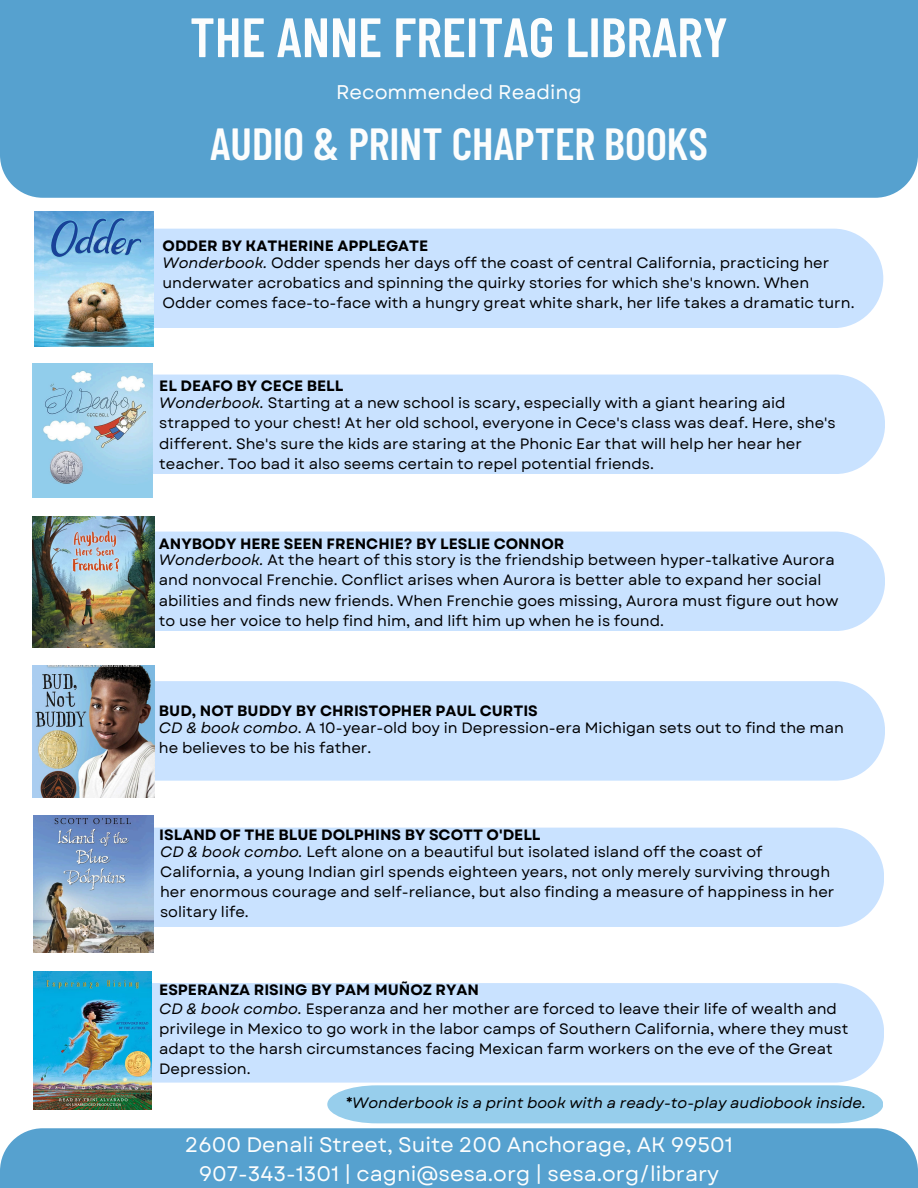
<style>
.page{position:relative;width:918px;height:1188px;background:#fff}
.page>*{position:absolute;margin:0;border:0;box-sizing:border-box;transform-origin:0 0}
.t1{font:600 55.5px "Barlow Condensed";color:#fcfdfd}
.t2{font:600 45px "Barlow Condensed";color:#fcfdfd}
.t3{font:21px/29.2px "Garet";color:#fcfdfd;text-align:center}
.t4{font:19.8px "Garet";color:#fcfdfd}
.t5{font:15px/20.2px "Garet";color:#000}
.t6{font:700 15px "Garet";color:#000}
.t7{font:italic 15px "Garet";color:#000}
.s1{font-style:italic}
</style>
<div class="page">
<div style="left:0;top:1128px;width:918px;height:60px;background:#56a1cf"></div>
<div style="left:0;top:0;width:918px;height:198px;background:#56a1cf"></div>
<div style="left:35px;top:229px;width:848px;height:99px;background:#c9e2ff;border-radius:50px"></div>
<img style="left:35px;top:211px;width:119px;height:135px">
<div style="left:36px;top:375px;width:849px;height:99px;background:#c9e2ff;border-radius:50px"></div>
<img style="left:33px;top:364px;width:119px;height:134px">
<div style="left:36px;top:681px;width:849px;height:100px;background:#c9e2ff;border-radius:50px"></div>
<img style="left:33px;top:666px;width:121px;height:132px">
<div style="left:36px;top:983px;width:848px;height:100px;background:#c9e2ff;border-radius:50px"></div>
<img style="left:34px;top:971px;width:118px;height:139px">
<div style="left:36px;top:532px;width:849px;height:99px;background:#c9e2ff;border-radius:50px"></div>
<img style="left:33px;top:516px;width:121px;height:132px">
<div style="left:36px;top:828px;width:848px;height:99px;background:#c9e2ff;border-radius:50px"></div>
<img style="left:34px;top:815px;width:119px;height:138px">
<div style="left:327px;top:1085px;width:556px;height:38px;background:#97ceec"></div>
<p class="t1" style="left:190px;top:2px;width:540px">THE ANNE FREITAG LIBRARY</p>
<h4 class="t4" style="left:336px;top:78px;width:247px">Recommended Reading</h4>
<p class="t2" style="left:210px;top:115px;width:499px">AUDIO &amp; PRINT CHAPTER BOOKS</p>
<h2 class="t6" style="left:163px;top:234px;width:267px">ODDER BY KATHERINE APPLEGATE</h2>
<h3 class="t5" style="left:163px;top:252px;width:693px"><span class="s1">Wonderbook.</span> Odder spends her days off the coast of central California, practicing her underwater acrobatics and spinning the quirky stories for which she's known. When<br>Odder comes face-to-face with a hungry great white shark, her life takes a dramatic turn.</h3>
<p class="t6" style="left:159px;top:375px;width:186px">EL DEAFO BY CECE BELL</p>
<h4 class="t5" style="left:159px;top:393px;width:678px"><span class="s1">Wonderbook.</span> Starting at a new school is scary, especially with a giant hearing aid strapped to your chest! At her old school, everyone in Cece's class was deaf. Here, she's different. She's sure the kids are staring at the Phonic Ear that will help her hear her teacher. Too bad it also seems certain to repel potential friends.</h4>
<p class="t6" style="left:159px;top:533px;width:407px">ANYBODY HERE SEEN FRENCHIE? BY LESLIE CONNOR</p>
<h4 class="t5" style="left:159px;top:550px;width:681px"><span class="s1">Wonderbook.</span> At the heart of this story is the friendship between hyper-talkative Aurora and nonvocal Frenchie. Conflict arises when Aurora is better able to expand her social abilities and finds new friends. When Frenchie goes missing, Aurora must figure out how to use her voice to help find him, and lift him up when he is found.</h4>
<h4 class="t6" style="left:159px;top:700px;width:380px">BUD, NOT BUDDY BY CHRISTOPHER PAUL CURTIS</h4>
<p class="t5" style="left:159px;top:718px;width:686px"><span class="s1">CD &amp; book combo</span>. A 10-year-old boy in Depression-era Michigan sets out to find the man he believes to be his father.</p>
<p class="t6" style="left:159px;top:824px;width:383px">ISLAND OF THE BLUE DOLPHINS BY SCOTT O'DELL</p>
<p class="t5" style="left:160px;top:841px;width:676px"><span class="s1">CD &amp; book combo.</span> Left alone on a beautiful but isolated island off the coast of California, a young Indian girl spends eighteen years, not only merely surviving through her enormous courage and self-reliance, but also finding a measure of happiness in her solitary life.</p>
<h4 class="t6" style="left:159px;top:979px;width:321px">ESPERANZA RISING BY PAM MUÑOZ RYAN</h4>
<p class="t5" style="left:159px;top:998px;width:691px"><span class="s1">CD &amp; book combo.</span> Esperanza and her mother are forced to leave their life of wealth and privilege in Mexico to go work in the labor camps of Southern California, where they must adapt to the harsh circumstances facing Mexican farm workers on the eve of the Great Depression.</p>
<h3 class="t7" style="left:345px;top:1092px;width:523px">*Wonderbook is a print book with a ready-to-play audiobook inside.</h3>
<p class="t3" style="left:185px;top:1130px;width:550px">2600 Denali Street, Suite 200 Anchorage, AK 99501<br>907-343-1301 | cagni@sesa.org | sesa.org/library</p>
</div>
